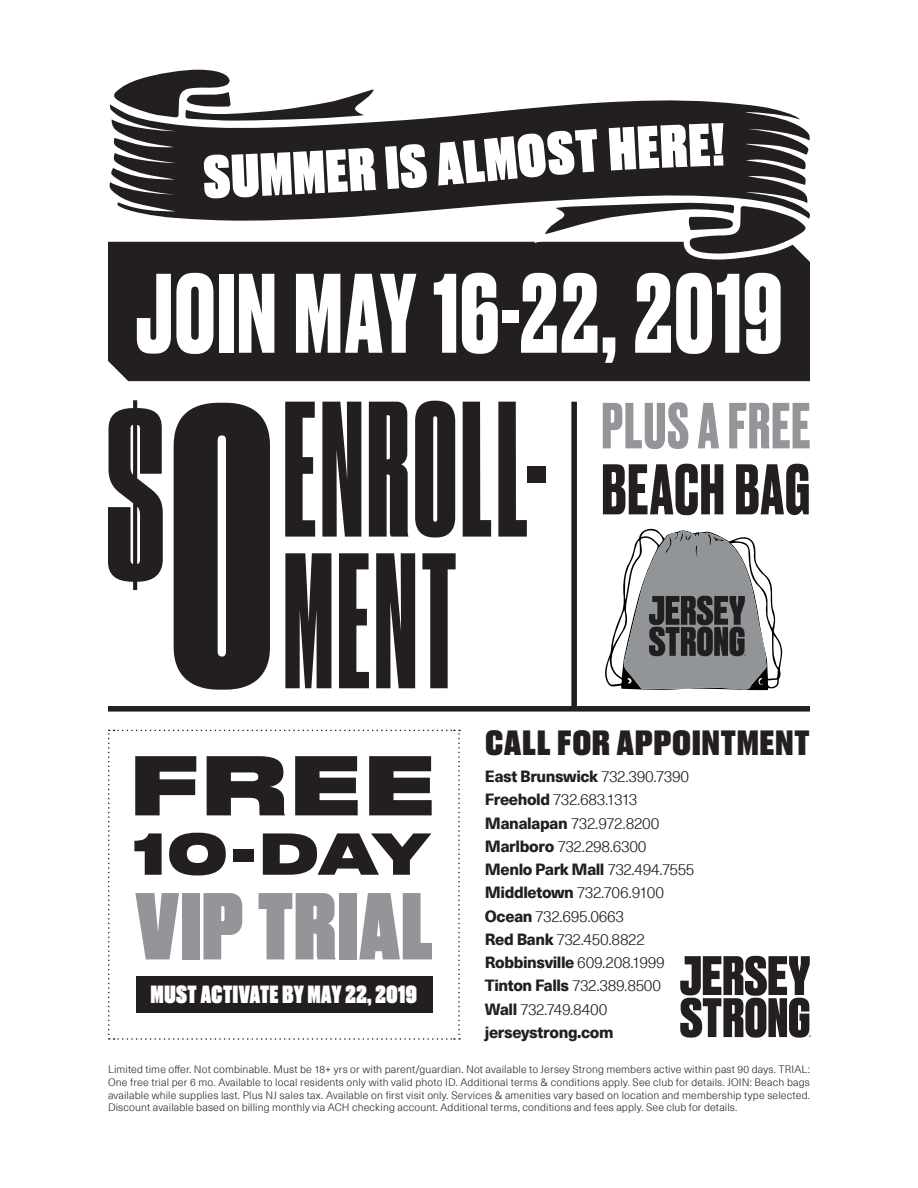
<style>
.page{position:relative;width:918px;height:1188px;background:#fff}
.page>*{position:absolute;margin:0;border:0;box-sizing:border-box;transform-origin:0 0}
.t1{font:181.5px/151.6px "Druk X Cond Super";letter-spacing:.025em;color:#231f20}
.t2{font:700 106.2px "Druk";letter-spacing:.02em;color:#fff}
.t3{font:89.25px "Druk Super";letter-spacing:.02em;color:#939598}
.t4{font:79.65px "Druk Text Wide Super";color:#231f20}
.t5{font:700 67.35px "Druk";letter-spacing:.02em;color:#231f20}
.t6{font:700 61.2px "Druk";letter-spacing:.025em;color:#939598}
.t7{font:57px "Druk Super";color:#fff}
.t8{font:55.5px "Druk Text Wide Super";color:#231f20}
.t9{font:33px "Druk Text Super";color:#231f20}
.t10{font:23.4px "Druk Super";letter-spacing:.025em;color:#fff}
.t11{font:300 15.9px "Neue Haas Unica Pro";letter-spacing:-.025em;color:#231f20}
.t12{font:800 15.9px "Neue Haas Unica Pro";letter-spacing:-.025em;color:#231f20}
.t13{font:300 10.5px/12.6px "Neue Haas Unica Pro";letter-spacing:.015em;color:#231f20;text-align:justify}
.s1{font-weight:300}
.s2{font-weight:800}
</style>
<div class="page">
<div style="left:108px;top:242px;width:702px;height:139px;background:#231f20"></div>
<svg style="left:108px;top:400px;width:55px;height:190px"></svg>
<svg style="left:174px;top:403px;width:96px;height:287px;background:#383435"></svg>
<div style="left:571px;top:402px;width:6px;height:307px;background:#231f20"></div>
<svg style="left:428px;top:100px;width:372px;height:111px;fill:#231f20"></svg>
<svg style="left:680px;top:956px;width:131px;height:82px"></svg>
<svg style="left:108px;top:730px;width:352px;height:310px"></svg>
<div style="left:136px;top:976px;width:297px;height:37px;background:#231f20"></div>
<svg style="left:605px;top:528px;width:178px;height:162px"></svg>
<div style="left:108px;top:706px;width:702px;height:6px;background:#231f20"></div>
<svg style="left:108px;top:69px;width:320px;height:274px"></svg>
<svg style="left:435px;top:123px;width:375px;height:143px"></svg>
<h3 class="t7" style="left:258px;top:135px;width:116px;rotate:-3deg">MMER</h3>
<p class="t2" style="left:136px;top:241px;width:648px">JOIN MAY 16-22, 2019</p>
<p class="t1" style="left:284px;top:394px;width:265px">ENROLL-<br>MENT</p>
<p class="t6" style="left:602px;top:384px;width:210px">PLUS A FREE</p>
<p class="t5" style="left:602px;top:443px;width:210px">BEACH BAG</p>
<p class="t4" style="left:129px;top:716px;width:309px">FREE</p>
<p class="t8" style="left:132px;top:805px;width:300px">10-DAY</p>
<p class="t3" style="left:136px;top:863px;width:299px">VIP TRIAL</p>
<p class="t10" style="left:151px;top:978px;width:267px">MUST ACTIVATE BY MAY 22, 2019</p>
<p class="t9" style="left:485px;top:717px;width:327px">CALL FOR APPOINTMENT</p>
<p class="t12" style="left:485px;top:767px;width:206px">East Brunswick <span class="s1">732.390.7390</span></p>
<p class="t11" style="left:485px;top:790px;width:154px"><span class="s2">Freehold</span> 732.683.1313</p>
<p class="t11" style="left:485px;top:814px;width:176px"><span class="s2">Manalapan</span> 732.972.8200</p>
<p class="t11" style="left:485px;top:837px;width:163px"><span class="s2">Marlboro</span> 732.298.6300</p>
<p class="t12" style="left:485px;top:860px;width:211px">Menlo Park Mall <span class="s1">732.494.7555</span></p>
<p class="t11" style="left:485px;top:883px;width:181px"><span class="s2">Middletown</span> 732.706.9100</p>
<p class="t11" style="left:485px;top:907px;width:141px"><span class="s2">Ocean</span> 732.695.0663</p>
<p class="t11" style="left:485px;top:930px;width:162px"><span class="s2">Red Bank</span> 732.450.8822</p>
<p class="t12" style="left:485px;top:953px;width:181px">Robbinsville <span class="s1">609.208.1999</span></p>
<p class="t11" style="left:485px;top:976px;width:178px"><span class="s2">Tinton Falls</span> 732.389.8500</p>
<p class="t11" style="left:485px;top:1000px;width:124px"><span class="s2">Wall</span> 732.749.8400</p>
<p class="t12" style="left:485px;top:1022px;width:130px">jerseystrong.com</p>
<p class="t13" style="left:108px;top:1064px;width:704px">Limited time offer. Not combinable. Must be 18+ yrs or with parent/guardian. Not available to Jersey Strong members active within past 90 days. TRIAL:<br>One free trial per 6 mo. Available to local residents only with valid photo ID. Additional terms &amp; conditions apply. See club for details. JOIN: Beach bags available while supplies last. Plus NJ sales tax. Available on first visit only. Services &amp; amenities vary based on location and membership type selected.<br>Discount available based on billing monthly via ACH checking account. Additional terms, conditions and fees apply. See club for details.</p>
</div>
